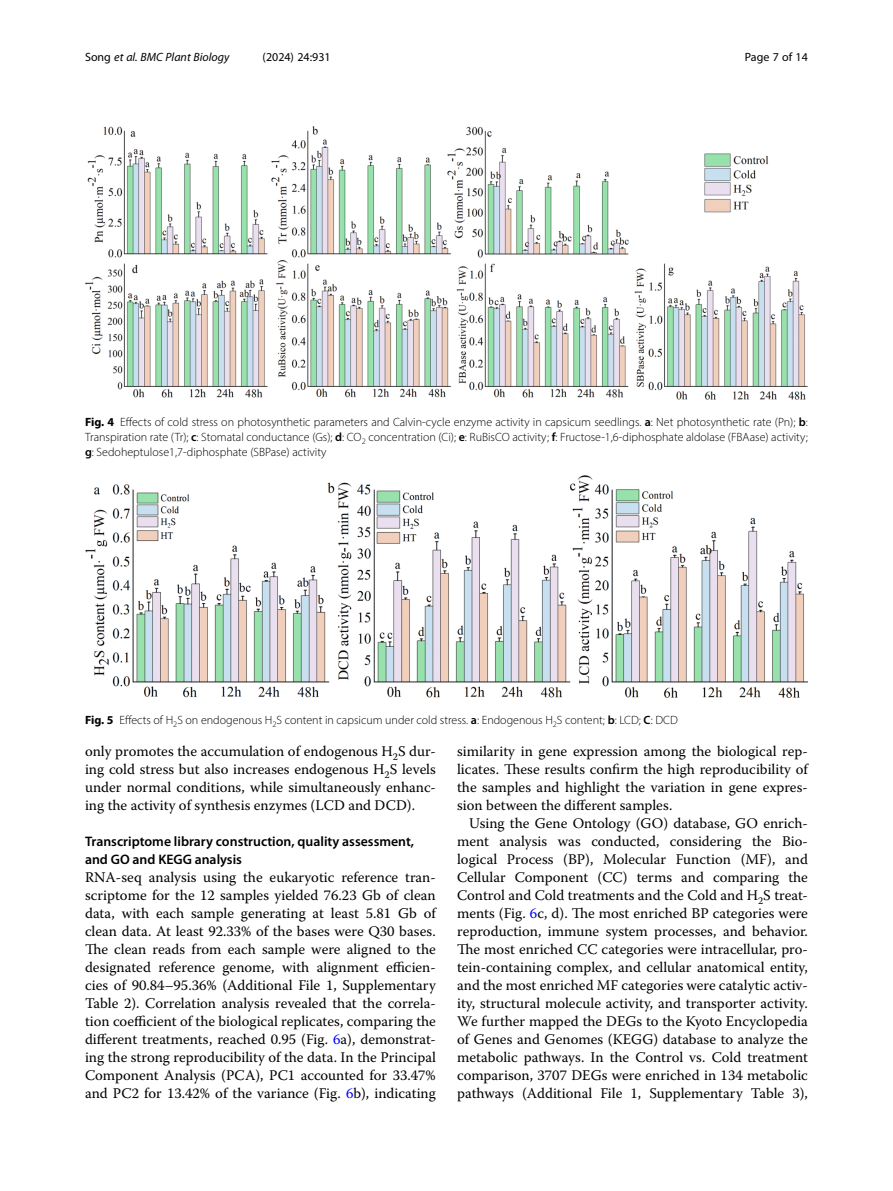
<style>
.page{position:relative;width:893px;height:1191px;background:#fff}
.page>*{position:absolute;margin:0;border:0;box-sizing:border-box;transform-origin:0 0}
.Body_Text{font:14.7px/18px "Warnock Pro";color:#000;text-align:justify}
.Body_Text_Indent{font:14.7px/18px "Warnock Pro";color:#000;text-align:justify}
.Head_2{font:600 13.8px/18px "Myriad Pro";color:#000}
.Figure_Caption{font:300 12px/15px "Myriad Pro";color:#000;text-align:justify}
.t1{font:italic 12px "Myriad Pro";color:#000}
.t2{font:12px "Myriad Pro";color:#000}
.s1{font-style:normal}
.s2{font-weight:700}
.s3{font-weight:600}
.s4{color:#00f}
</style>
<div class="page">
<img style="left:85px;top:476px;width:723px;height:221px">
<img style="left:85px;top:126px;width:723px;height:273px">
<p class="t1" style="left:85px;top:50px;width:146px"><span class="s1">Song</span> et al. BMC Plant Biology</p>
<p class="t2" style="left:263px;top:50px;width:70px">(2024) 24:931</p>
<p class="t2" style="left:745px;top:50px;width:65px">Page 7 of 14</p>
<p class="Figure_Caption" style="left:85px;top:415px;width:724px"><span class="s2">Fig. 4</span> Effects of cold stress on photosynthetic parameters and Calvin-cycle enzyme activity in capsicum seedlings. <span class="s3">a</span>: Net photosynthetic rate (Pn); <span class="s3">b</span>:<br>Transpiration rate (Tr); <span class="s3">c</span>: Stomatal conductance (Gs); <span class="s3">d</span>: CO<sub>2</sub> concentration (Ci); <span class="s3">e</span>: RuBisCO activity; <span class="s3">f</span>: Fructose-1,6-diphosphate aldolase (FBAase) activity; <span class="s3">g</span>: Sedoheptulose1,7-diphosphate (SBPase) activity</p>
<p class="Figure_Caption" style="left:85px;top:713px;width:594px"><span class="s2">Fig. 5</span> Effects of H<sub>2</sub>S on endogenous H<sub>2</sub>S content in capsicum under cold stress. <span class="s3">a</span>: Endogenous H<sub>2</sub>S content; <span class="s3">b</span>: LCD; <span class="s3">C</span>: DCD</p>
<p class="Body_Text" style="left:85px;top:742px;width:352px">only promotes the accumulation of endogenous H<sub>2</sub>S dur&shy;ing cold stress but also increases endogenous H<sub>2</sub>S levels under normal conditions, while simultaneously enhanc&shy;ing the activity of synthesis enzymes (LCD and DCD).</p>
<p class="Head_2" style="left:85px;top:832px;width:331px">Transcriptome library construction, quality assessment, and GO and KEGG analysis</p>
<p class="Body_Text" style="left:85px;top:868px;width:352px">RNA-seq analysis using the eukaryotic reference tran&shy;scriptome for the 12 samples yielded 76.23 Gb of clean data, with each sample generating at least 5.81 Gb of clean data. At least 92.33% of the bases were Q30 bases.<br>The clean reads from each sample were aligned to the designated reference genome, with alignment efficien&shy;cies of 90.84–95.36% (Additional File 1, Supplementary Table 2). Correlation analysis revealed that the correla&shy;tion coefficient of the biological replicates, comparing the different treatments, reached 0.95 (Fig. <span class="s4">6</span>a), demonstrat&shy;ing the strong reproducibility of the data. In the Principal Component Analysis (PCA), PC1 accounted for 33.47% and PC2 for 13.42% of the variance (Fig. <span class="s4">6</span>b), indicating</p>
<p class="Body_Text" style="left:457px;top:742px;width:352px">similarity in gene expression among the biological rep&shy;licates. These results confirm the high reproducibility of the samples and highlight the variation in gene expres&shy;sion between the different samples.</p>
<p class="Body_Text_Indent" style="left:457px;top:814px;width:352px;text-indent:12px">Using the Gene Ontology (GO) database, GO enrich&shy;ment analysis was conducted, considering the Bio&shy;logical Process (BP), Molecular Function (MF), and Cellular Component (CC) terms and comparing the Control and Cold treatments and the Cold and H<sub>2</sub>S treat&shy;ments (Fig. <span class="s4">6</span>c, d). The most enriched BP categories were reproduction, immune system processes, and behavior.<br>The most enriched CC categories were intracellular, pro&shy;tein-containing complex, and cellular anatomical entity, and the most enriched MF categories were catalytic activ&shy;ity, structural molecule activity, and transporter activity.<br>We further mapped the DEGs to the Kyoto Encyclopedia of Genes and Genomes (KEGG) database to analyze the metabolic pathways. In the Control vs. Cold treatment comparison, 3707 DEGs were enriched in 134 metabolic pathways (Additional File 1, Supplementary Table 3),</p>
</div>
